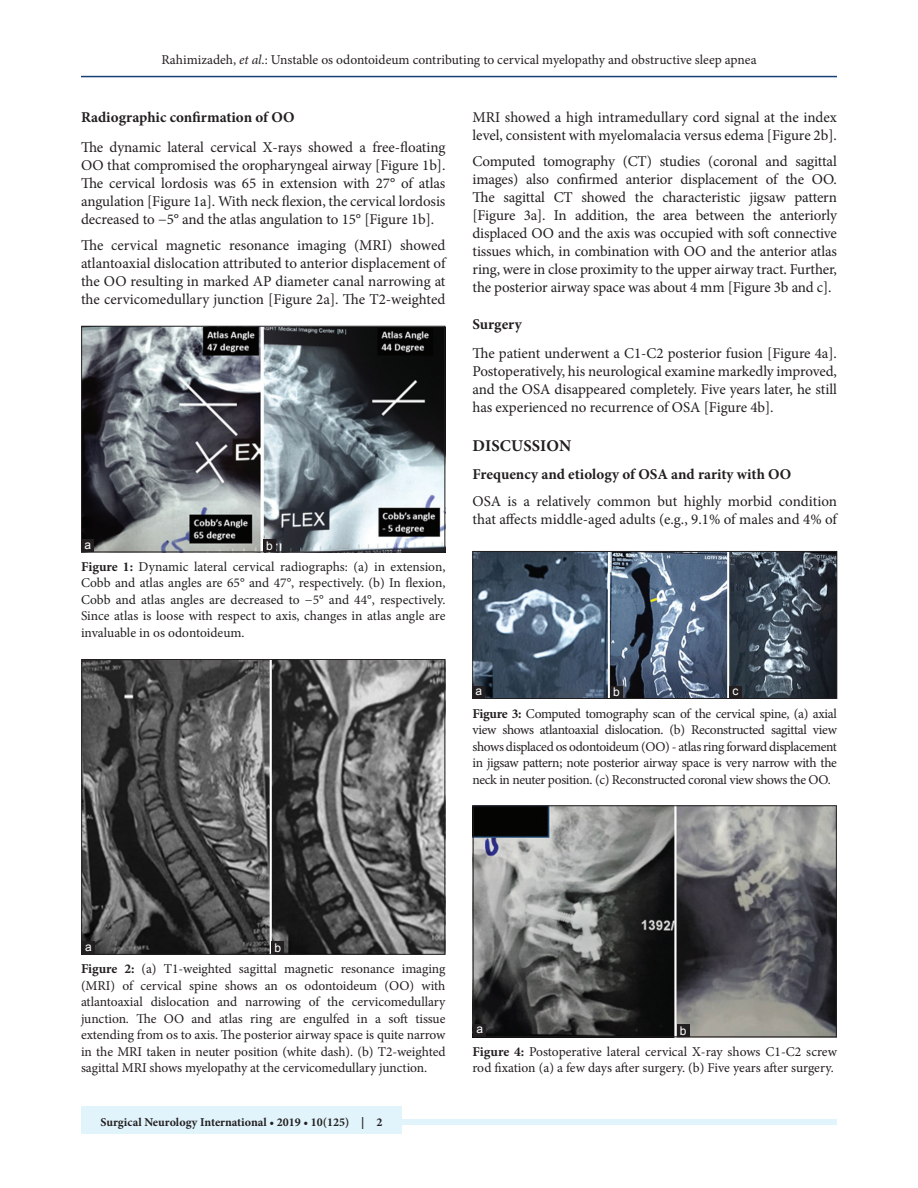
<style>
.page{position:relative;width:918px;height:1188px;background:#fff}
.page>*{position:absolute;margin:0;border:0;box-sizing:border-box;transform-origin:0 0}
.t1{font:700 16.5px "Minion Pro";letter-spacing:.01em;color:#231f20}
.TX{font:15px/18px "Minion Pro";letter-spacing:-.005em;color:#231f20;text-align:justify}
.H2_No_Above_Space{font:700 15px "Minion Pro";color:#231f20}
.FGC{font:13.5px/16.5px "Minion Pro";letter-spacing:-.005em;color:#231f20;text-align:justify}
.JF{font:700 12px "Minion Pro";color:#231f20}
.LABEL{font:12px "Arial";color:#fff}
.s1{font-style:italic}
.s2{font-weight:700}
</style>
<div class="page">
<hr style="left:81px;top:76px;width:756px;height:1px;background:#164077">
<div style="left:81px;top:1119px;width:756px;height:6px;background:#e1f4fc"></div>
<div style="left:81px;top:1106px;width:320px;height:28px;background:#e1f4fc"></div>
<img style="left:83px;top:328px;width:360px;height:222px">
<div style="left:81px;top:326px;width:364px;height:226px;border:1px solid #231f20"></div>
<div style="left:81px;top:539px;width:13px;height:13px;background:#231f20"></div>
<div style="left:263px;top:539px;width:13px;height:13px;background:#231f20"></div>
<img style="left:83px;top:661px;width:360px;height:292px">
<div style="left:81px;top:659px;width:364px;height:296px;border:1px solid #231f20"></div>
<div style="left:82px;top:941px;width:13px;height:13px;background:#231f20"></div>
<div style="left:271px;top:941px;width:13px;height:13px;background:#231f20"></div>
<img style="left:475px;top:808px;width:360px;height:227px">
<div style="left:473px;top:806px;width:364px;height:231px;border:1px solid #231f20"></div>
<div style="left:677px;top:1024px;width:13px;height:13px;background:#231f20"></div>
<div style="left:473px;top:1024px;width:13px;height:12px;background:#231f20"></div>
<img style="left:474px;top:553px;width:361px;height:144px">
<div style="left:472px;top:551px;width:365px;height:148px;border:1px solid #231f20"></div>
<div style="left:472px;top:686px;width:13px;height:13px;background:#231f20"></div>
<div style="left:610px;top:686px;width:13px;height:13px;background:#231f20"></div>
<div style="left:729px;top:686px;width:13px;height:13px;background:#231f20"></div>
<p class="FGC" style="left:161px;top:51px;width:597px">Rahimizadeh, <span class="s1">et al</span>.: Unstable os odontoideum contributing to cervical myelopathy and obstructive sleep apnea</p>
<h2 class="H2_No_Above_Space" style="left:81px;top:107px;width:215px">Radiographic confirmation of OO</h2>
<p class="TX" style="left:81px;top:139px;width:366px">The dynamic lateral cervical X-rays showed a free-floating OO that compromised the oropharyngeal airway [Figure 1b].<br>The cervical lordosis was 65 in extension with 27° of atlas angulation [Figure 1a]. With neck flexion, the cervical lordosis decreased to −5° and the atlas angulation to 15° [Figure 1b].</p>
<p class="TX" style="left:81px;top:236px;width:366px">The cervical magnetic resonance imaging (MRI) showed atlantoaxial dislocation attributed to anterior displacement of the OO resulting in marked AP diameter canal narrowing at the cervicomedullary junction [Figure 2a]. The T2-weighted</p>
<p class="LABEL" style="left:84px;top:537px;width:8px">a</p>
<p class="LABEL" style="left:266px;top:538px;width:8px">b</p>
<p class="FGC" style="left:81px;top:558px;width:366px"><span class="s2">Figure 1:</span> Dynamic lateral cervical radiographs: (a) in extension, Cobb and atlas angles are 65° and 47°, respectively. (b) In flexion, Cobb and atlas angles are decreased to −5° and 44°, respectively.<br>Since atlas is loose with respect to axis, changes in atlas angle are invaluable in os odontoideum.</p>
<p class="TX" style="left:472px;top:109px;width:366px">MRI showed a high intramedullary cord signal at the index level, consistent with myelomalacia versus edema [Figure 2b].</p>
<p class="TX" style="left:472px;top:152px;width:366px">Computed tomography (CT) studies (coronal and sagittal images) also confirmed anterior displacement of the OO.<br>The sagittal CT showed the characteristic jigsaw pattern [Figure 3a]. In addition, the area between the anteriorly displaced OO and the axis was occupied with soft connective tissues which, in combination with OO and the anterior atlas ring, were in close proximity to the upper airway tract. Further, the posterior airway space was about 4 mm [Figure 3b and c].</p>
<h2 class="H2_No_Above_Space" style="left:473px;top:314px;width:51px">Surgery</h2>
<p class="TX" style="left:473px;top:344px;width:366px">The patient underwent a C1-C2 posterior fusion [Figure 4a].<br>Postoperatively, his neurological examine markedly improved, and the OSA disappeared completely. Five years later, he still has experienced no recurrence of OSA [Figure 4b].</p>
<h1 class="t1" style="left:473px;top:434px;width:100px">DISCUSSION</h1>
<p class="H2_No_Above_Space" style="left:473px;top:464px;width:320px">Frequency and etiology of OSA and rarity with OO</p>
<p class="TX" style="left:473px;top:493px;width:366px">OSA is a relatively common but highly morbid condition that affects middle-aged adults (e.g., 9.1% of males and 4% of</p>
<p class="LABEL" style="left:476px;top:683px;width:8px">a</p>
<p class="LABEL" style="left:613px;top:684px;width:8px">b</p>
<p class="LABEL" style="left:732px;top:683px;width:7px">c</p>
<p class="FGC" style="left:472px;top:705px;width:366px"><span class="s2">Figure 3:</span> Computed tomography scan of the cervical spine, (a) axial view shows atlantoaxial dislocation. (b) Reconstructed sagittal view shows displaced os odontoideum (OO) - atlas ring forward displacement in jigsaw pattern; note posterior airway space is very narrow with the neck in neuter position. (c) Reconstructed coronal view shows the OO.</p>
<p class="LABEL" style="left:85px;top:939px;width:8px">a</p>
<p class="LABEL" style="left:274px;top:940px;width:8px">b</p>
<p class="FGC" style="left:81px;top:961px;width:366px"><span class="s2">Figure 2:</span> (a) T1-weighted sagittal magnetic resonance imaging (MRI) of cervical spine shows an os odontoideum (OO) with atlantoaxial dislocation and narrowing of the cervicomedullary junction. The OO and atlas ring are engulfed in a soft tissue extending from os to axis. The posterior airway space is quite narrow in the MRI taken in neuter position (white dash). (b) T2-weighted sagittal MRI shows myelopathy at the cervicomedullary junction.</p>
<p class="JF" style="left:100px;top:1113px;width:284px">Surgical Neurology International • 2019 • 10(125) | 2</p>
<p class="LABEL" style="left:476px;top:1021px;width:8px">a</p>
<p class="LABEL" style="left:680px;top:1023px;width:8px">b</p>
<p class="FGC" style="left:472px;top:1043px;width:366px"><span class="s2">Figure 4:</span> Postoperative lateral cervical X-ray shows C1-C2 screw rod fixation (a) a few days after surgery. (b) Five years after surgery.</p>
</div>
